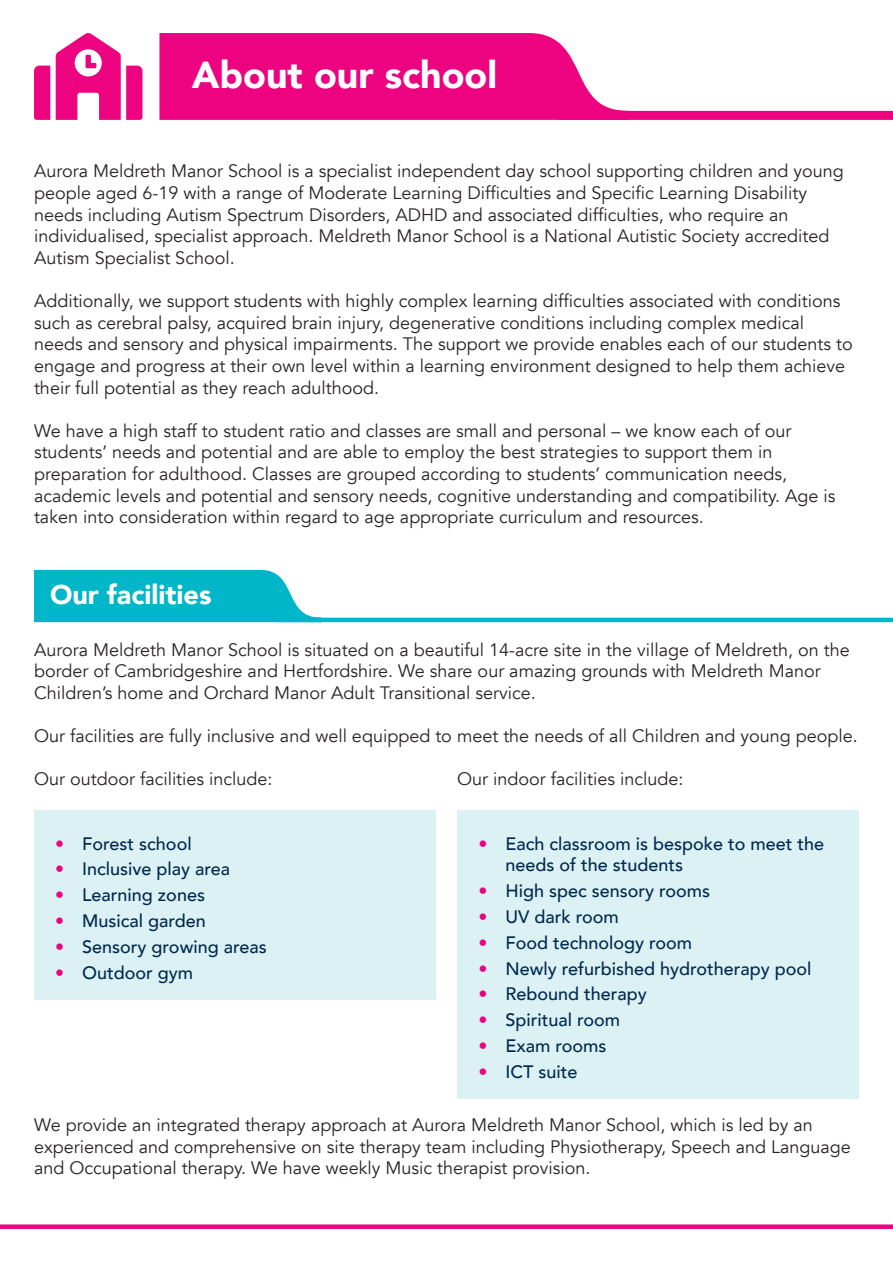
<style>
.page{position:relative;width:893px;height:1263px;background:#fff}
.page>*{position:absolute;margin:0;border:0;box-sizing:border-box;transform-origin:0 0}
.t1{font:900 37.5px "Avenir";color:#fff}
.t2{font:900 27px "Avenir";color:#fff}
.t3{font:18px/21.6px "Avenir";color:#282426}
.t4{font:500 18px/21.6px "Avenir";color:#00294e}
.s1{font-weight:900;color:#ed0280}
</style>
<div class="page">
<hr style="left:278px;top:618px;width:615px;height:4px;background:#00b6c8">
<svg style="left:34px;top:569px;width:292px;height:54px;background:#23c0cf"></svg>
<div style="left:557px;top:111px;width:336px;height:9px;background:#ed0280"></div>
<svg style="left:159px;top:33px;width:478px;height:87px;background:#ee1e8e"></svg>
<svg style="left:34px;top:33px;width:108px;height:87px"></svg>
<div style="left:0;top:1224px;width:893px;height:5px;background:#ed0280"></div>
<div style="left:34px;top:810px;width:402px;height:190px;background:#dcf1f4"></div>
<div style="left:457px;top:810px;width:402px;height:289px;background:#dcf1f4"></div>
<p class="t1" style="left:192px;top:43px;width:307px">About our school</p>
<p class="t3" style="left:34px;top:161px;width:811px">Aurora Meldreth Manor School is a specialist independent day school supporting children and young people aged 6-19 with a range of Moderate Learning Difficulties and Specific Learning Disability needs including Autism Spectrum Disorders, ADHD and associated difficulties, who require an individualised, specialist approach. Meldreth Manor School is a National Autistic Society accredited Autism Specialist School.</p>
<p class="t3" style="left:34px;top:290px;width:820px">Additionally, we support students with highly complex learning difficulties associated with conditions such as cerebral palsy, acquired brain injury, degenerative conditions including complex medical needs and sensory and physical impairments. The support we provide enables each of our students to engage and progress at their own level within a learning environment designed to help them achieve their full potential as they reach adulthood.</p>
<p class="t3" style="left:34px;top:420px;width:803px">We have a high staff to student ratio and classes are small and personal – we know each of our students’ needs and potential and are able to employ the best strategies to support them in preparation for adulthood. Classes are grouped according to students’ communication needs, academic levels and potential and sensory needs, cognitive understanding and compatibility. Age is taken into consideration within regard to age appropriate curriculum and resources.</p>
<p class="t2" style="left:50px;top:572px;width:163px">Our facilities</p>
<p class="t3" style="left:34px;top:639px;width:817px">Aurora Meldreth Manor School is situated on a beautiful 14-acre site in the village of Meldreth, on the border of Cambridgeshire and Hertfordshire. We share our amazing grounds with Meldreth Manor<br>Children’s home and Orchard Manor Adult Transitional service.</p>
<p class="t3" style="left:34px;top:726px;width:825px">Our facilities are fully inclusive and well equipped to meet the needs of all Children and young people.</p>
<p class="t3" style="left:34px;top:769px;width:240px">Our outdoor facilities include:</p>
<p class="t3" style="left:457px;top:769px;width:228px">Our indoor facilities include:</p>
<p class="t4" style="left:55px;top:831px;width:138px"><span class="s1">•</span> Forest school</p>
<p class="t4" style="left:55px;top:857px;width:177px"><span class="s1">•</span> Inclusive play area</p>
<p class="t4" style="left:55px;top:883px;width:151px"><span class="s1">•</span> Learning zones</p>
<p class="t4" style="left:55px;top:909px;width:152px"><span class="s1">•</span> Musical garden</p>
<p class="t4" style="left:55px;top:935px;width:213px"><span class="s1">•</span> Sensory growing areas</p>
<p class="t4" style="left:55px;top:961px;width:140px"><span class="s1">•</span> Outdoor gym</p>
<p class="t4" style="left:505px;top:831px;width:320px;text-indent:-27px"><span class="s1">•</span> Each classroom is bespoke to meet the needs of the students</p>
<p class="t4" style="left:478px;top:879px;width:233px"><span class="s1">•</span> High spec sensory rooms</p>
<p class="t4" style="left:478px;top:905px;width:142px"><span class="s1">•</span> UV dark room</p>
<p class="t4" style="left:478px;top:931px;width:215px"><span class="s1">•</span> Food technology room</p>
<p class="t4" style="left:478px;top:956px;width:335px"><span class="s1">•</span> Newly refurbished hydrotherapy pool</p>
<p class="t4" style="left:478px;top:982px;width:170px"><span class="s1">•</span> Rebound therapy</p>
<p class="t4" style="left:478px;top:1008px;width:143px"><span class="s1">•</span> Spiritual room</p>
<p class="t4" style="left:478px;top:1034px;width:130px"><span class="s1">•</span> Exam rooms</p>
<p class="t4" style="left:478px;top:1060px;width:100px"><span class="s1">•</span> ICT suite</p>
<p class="t3" style="left:34px;top:1114px;width:818px">We provide an integrated therapy approach at Aurora Meldreth Manor School, which is led by an experienced and comprehensive on site therapy team including Physiotherapy, Speech and Language and Occupational therapy. We have weekly Music therapist provision.</p>
</div>
